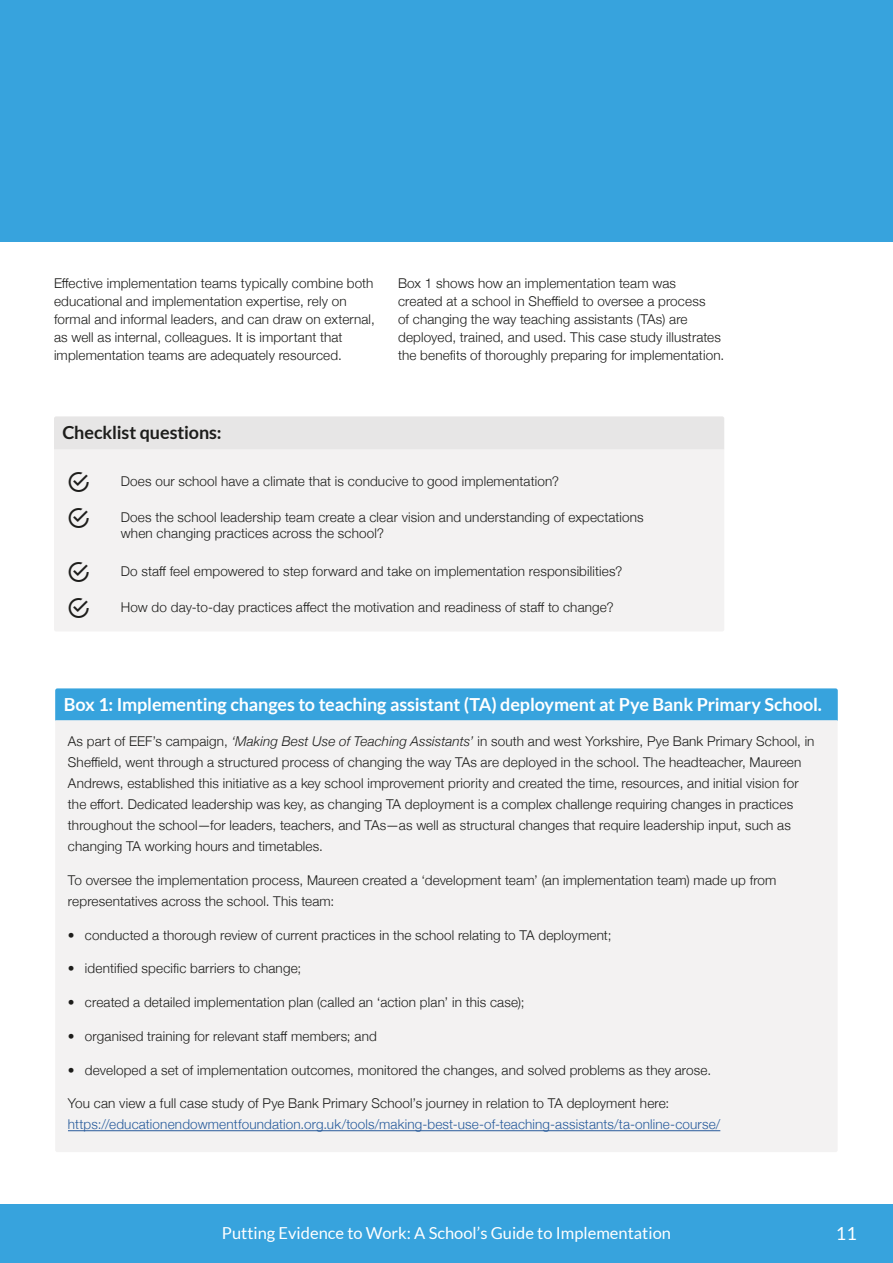
<style>
.page{position:relative;width:893px;height:1263px;background:#fff}
.page>*{position:absolute;margin:0;border:0;box-sizing:border-box;transform-origin:0 0}
.t1{font:700 18px "Lato";letter-spacing:-.005em;color:#fff}
.t2{font:700 18px "Lato";letter-spacing:-.005em;color:#1d1d1b}
.t3{font:18px "Lato";color:#fff}
.t4{font:16.5px "Lato";color:#fff}
.t5{font:300 13.5px/18px "Helvetica Neue";letter-spacing:.01em;color:#1d1d1b}
.t6{font:300 13.5px "Helvetica Neue";letter-spacing:.01em;color:#275b9b}
.s1{font-style:italic}
</style>
<div class="page">
<div style="left:0;top:1205px;width:893px;height:58px;background:#37a3dd"></div>
<div style="left:0;top:0;width:893px;height:242px;background:#37a3dd"></div>
<div style="left:54px;top:449px;width:670px;height:182px;background:#f3f2f2"></div>
<div style="left:54px;top:416px;width:670px;height:33px;background:#e7e6e6"></div>
<div style="left:55px;top:688px;width:783px;height:32px;background:#37a3dd"></div>
<div style="left:55px;top:720px;width:783px;height:432px;background:#f3f2f2"></div>
<hr style="left:68px;top:1130px;width:652px;height:1px;background:#275b9b">
<svg style="left:69px;top:471px;width:20px;height:20px"></svg>
<svg style="left:69px;top:507px;width:20px;height:20px"></svg>
<svg style="left:69px;top:561px;width:20px;height:20px"></svg>
<svg style="left:69px;top:597px;width:20px;height:20px"></svg>
<p class="t5" style="left:54px;top:273px;width:322px">Effective implementation teams typically combine both educational and implementation expertise, rely on formal and informal leaders, and can draw on external, as well as internal, colleagues. It is important that implementation teams are adequately resourced.</p>
<p class="t5" style="left:398px;top:273px;width:328px">Box 1 shows how an implementation team was<br>created at a school in Sheffield to oversee a process<br>of changing the way teaching assistants (TAs) are deployed, trained, and used. This case study illustrates the benefits of thoroughly preparing for implementation.</p>
<h1 class="t2" style="left:63px;top:422px;width:161px">Checklist questions:</h1>
<p class="t5" style="left:121px;top:471px;width:440px">Does our school have a climate that is conducive to good implementation?</p>
<p class="t5" style="left:121px;top:508px;width:524px;line-height:16.2px">Does the school leadership team create a clear vision and understanding of expectations when changing practices across the school?</p>
<p class="t5" style="left:121px;top:561px;width:503px">Do staff feel empowered to step forward and take on implementation responsibilities?</p>
<p class="t5" style="left:121px;top:597px;width:494px">How do day-to-day practices affect the motivation and readiness of staff to change?</p>
<h1 class="t1" style="left:64px;top:694px;width:760px">Box 1: Implementing changes to teaching assistant (TA) deployment at Pye Bank Primary School.</h1>
<p class="t5" style="left:68px;top:730px;width:748px;line-height:21px">As part of EEF’s campaign, <span class="s1">‘Making Best Use of Teaching Assistants’</span> in south and west Yorkshire, Pye Bank Primary School, in Sheffield, went through a structured process of changing the way TAs are deployed in the school. The headteacher, Maureen Andrews, established this initiative as a key school improvement priority and created the time, resources, and initial vision for the effort. Dedicated leadership was key, as changing TA deployment is a complex challenge requiring changes in practices throughout the school—for leaders, teachers, and TAs—as well as structural changes that require leadership input, such as changing TA working hours and timetables.</p>
<p class="t5" style="left:68px;top:868px;width:710px;line-height:21px">To oversee the implementation process, Maureen created a ‘development team’ (an implementation team) made up from representatives across the school. This team:</p>
<p class="t5" style="left:68px;top:925px;width:545px">• conducted a thorough review of current practices in the school relating to TA deployment;</p>
<p class="t5" style="left:68px;top:958px;width:235px">• identified specific barriers to change;</p>
<p class="t5" style="left:68px;top:992px;width:458px">• created a detailed implementation plan (called an ‘action plan’ in this case);</p>
<p class="t5" style="left:68px;top:1026px;width:310px">• organised training for relevant staff members; and</p>
<p class="t5" style="left:68px;top:1060px;width:645px">• developed a set of implementation outcomes, monitored the changes, and solved problems as they arose.</p>
<p class="t5" style="left:68px;top:1093px;width:603px">You can view a full case study of Pye Bank Primary School’s journey in relation to TA deployment here:</p>
<p class="t6" style="left:68px;top:1114px;width:654px">https://educationendowmentfoundation.org.uk/tools/making-best-use-of-teaching-assistants/ta-online-course/</p>
<p class="t4" style="left:222px;top:1224px;width:451px">Putting Evidence to Work: A School’s Guide to Implementation</p>
<h1 class="t3" style="left:836px;top:1224px;width:22px">11</h1>
</div>
